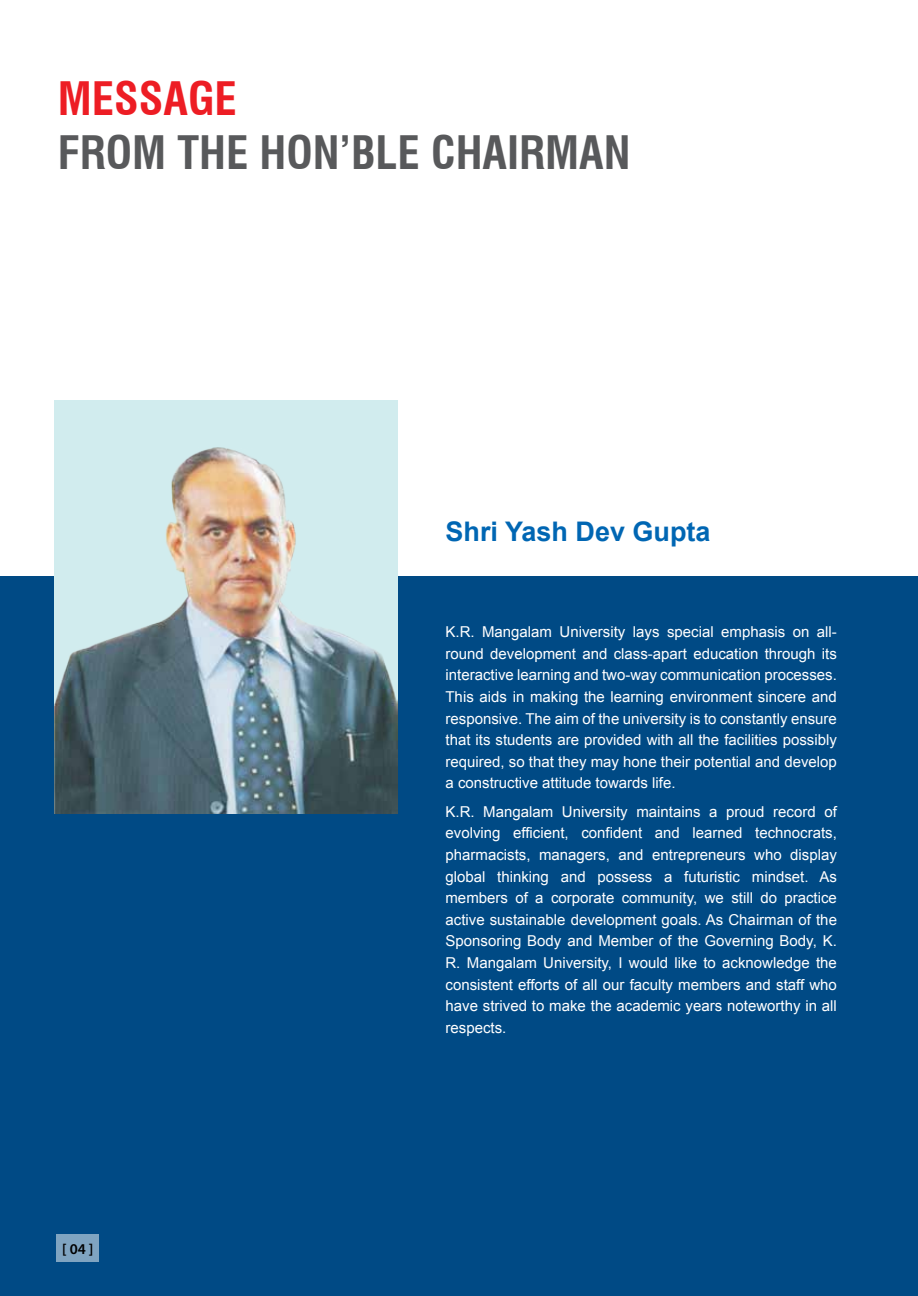
<style>
.page{position:relative;width:918px;height:1296px;background:#fff}
.page>*{position:absolute;margin:0;border:0;box-sizing:border-box;transform-origin:0 0}
.t1{font:700 condensed 45px "Swiss 721 BT";color:#58595b}
.t2{font:700 condensed 45px "Swiss 721 BT";color:#ed1d24}
.t3{font:700 27px "Arial";color:#0066b3}
.t4{font:15px/21.6px "Arial";color:#fff;text-align:justify}
.t5{font:600 15px "Myriad Pro";color:#000}
</style>
<div class="page">
<div style="left:0;top:576px;width:918px;height:720px;background:#004a85"></div>
<div style="left:54px;top:401px;width:343px;height:412px;background:#d1ecee"></div>
<img style="left:54px;top:448px;width:343px;height:366px">
<div style="left:56px;top:1234px;width:43px;height:28px;background:#7fa4c1"></div>
<h1 class="t2" style="left:58px;top:72px;width:181px">MESSAGE</h1>
<h1 class="t1" style="left:58px;top:126px;width:574px">FROM THE HON’BLE CHAIRMAN</h1>
<h2 class="t3" style="left:446px;top:514px;width:267px">Shri Yash Dev Gupta</h2>
<p class="t5" style="left:62px;top:1239px;width:33px">[ 04 ]</p>
<p class="t4" style="left:446px;top:621px;width:393px">K.R. Mangalam University lays special emphasis on all&shy;round development and class-apart education through its interactive learning and two-way communication processes.<br>This aids in making the learning environment sincere and responsive. The aim of the university is to constantly ensure that its students are provided with all the facilities possibly required, so that they may hone their potential and develop a constructive attitude towards life.</p>
<p class="t4" style="left:446px;top:801px;width:393px">K.R. Mangalam University maintains a proud record of evolving efficient, confident and learned technocrats, pharmacists, managers, and entrepreneurs who display global thinking and possess a futuristic mindset. As members of a corporate community, we still do practice active sustainable development goals. As Chairman of the Sponsoring Body and Member of the Governing Body, K.<br>R. Mangalam University, I would like to acknowledge the consistent efforts of all our faculty members and staff who have strived to make the academic years noteworthy in all respects.</p>
</div>
